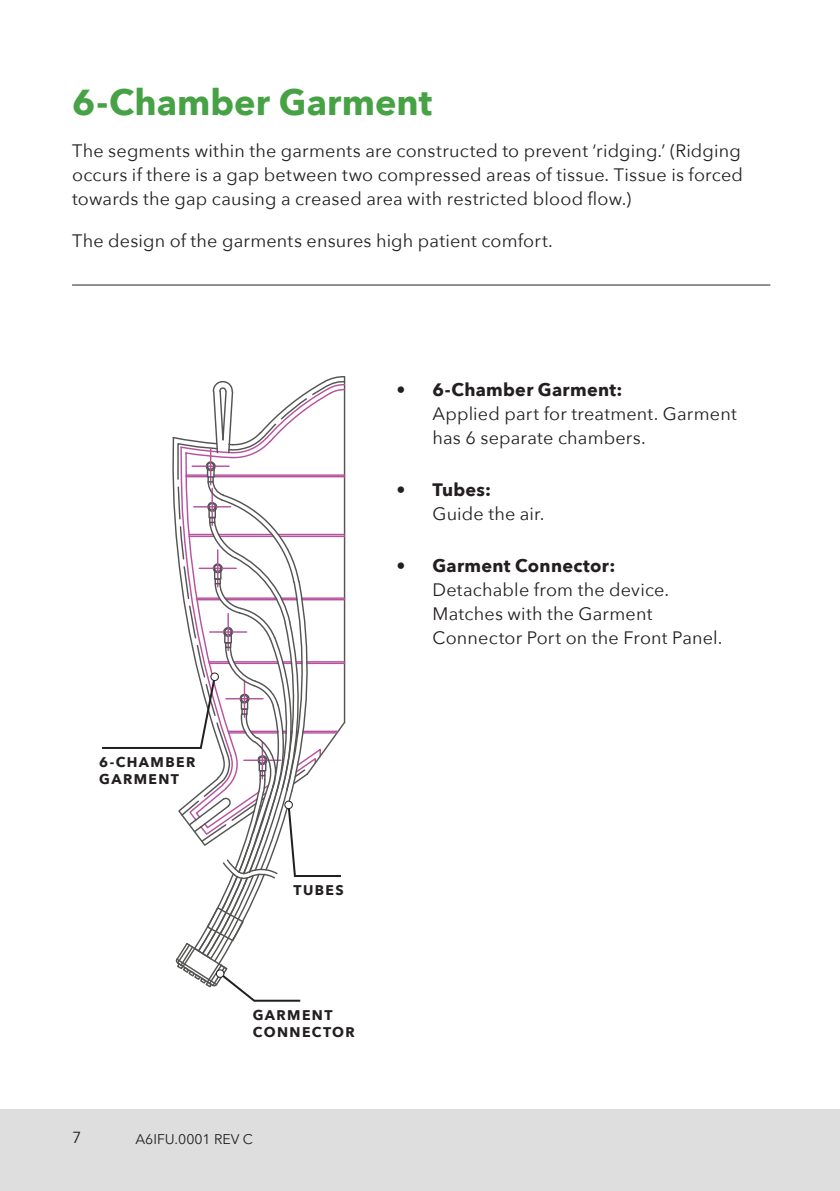
<style>
.page{position:relative;width:840px;height:1191px;background:#fff}
.page>*{position:absolute;margin:0;border:0;box-sizing:border-box;transform-origin:0 0}
.t1{font:700 36px "Avenir Next";color:#47a246}
.t2{font:18px/24px "Avenir Next";letter-spacing:.01em;color:#231f20}
.t3{font:16px "Avenir Next";color:#231f20}
.t4{font:700 14px/16.8px "Avenir Next";letter-spacing:.1em;color:#231f20}
.t5{font:14px "Avenir Next";color:#231f20}
.s1{font-weight:700}
</style>
<div class="page">
<div style="left:0;top:1109px;width:839px;height:82px;background:#dfdedf"></div>
<svg style="left:102px;top:376px;width:244px;height:626px"></svg>
<hr style="left:72px;top:285px;width:697px;height:1px;background:#231f20">
<h1 class="t1" style="left:72px;top:71px;width:361px">6-Chamber Garment</h1>
<p class="t2" style="left:72px;top:137px;width:672px">The segments within the garments are constructed to prevent ‘ridging.’ (Ridging occurs if there is a gap between two compressed areas of tissue. Tissue is forced towards the gap causing a creased area with restricted blood flow.)</p>
<p class="t2" style="left:72px;top:227px;width:482px">The design of the garments ensures high patient comfort.</p>
<p class="t4" style="left:99px;top:753px;width:97px">6-CHAMBER<br>GARMENT</p>
<p class="t2" style="left:432px;top:377px;width:306px;text-indent:-36px">• <span class="s1">6-Chamber Garment:<br></span>Applied part for treatment. Garment has 6 separate chambers.</p>
<p class="t2" style="left:432px;top:477px;width:113px;text-indent:-36px">• <span class="s1">Tubes:<br></span>Guide the air.</p>
<p class="t2" style="left:432px;top:553px;width:291px;text-indent:-36px">• <span class="s1">Garment Connector:<br></span>Detachable from the device.<br>Matches with the Garment<br>Connector Port on the Front Panel.</p>
<p class="t4" style="left:293px;top:881px;width:52px">TUBES</p>
<p class="t4" style="left:253px;top:1006px;width:103px">GARMENT<br>CONNECTOR</p>
<p class="t3" style="left:72px;top:1123px;width:11px">7</p>
<p class="t5" style="left:135px;top:1126px;width:119px">A6IFU.0001 REV C</p>
</div>
